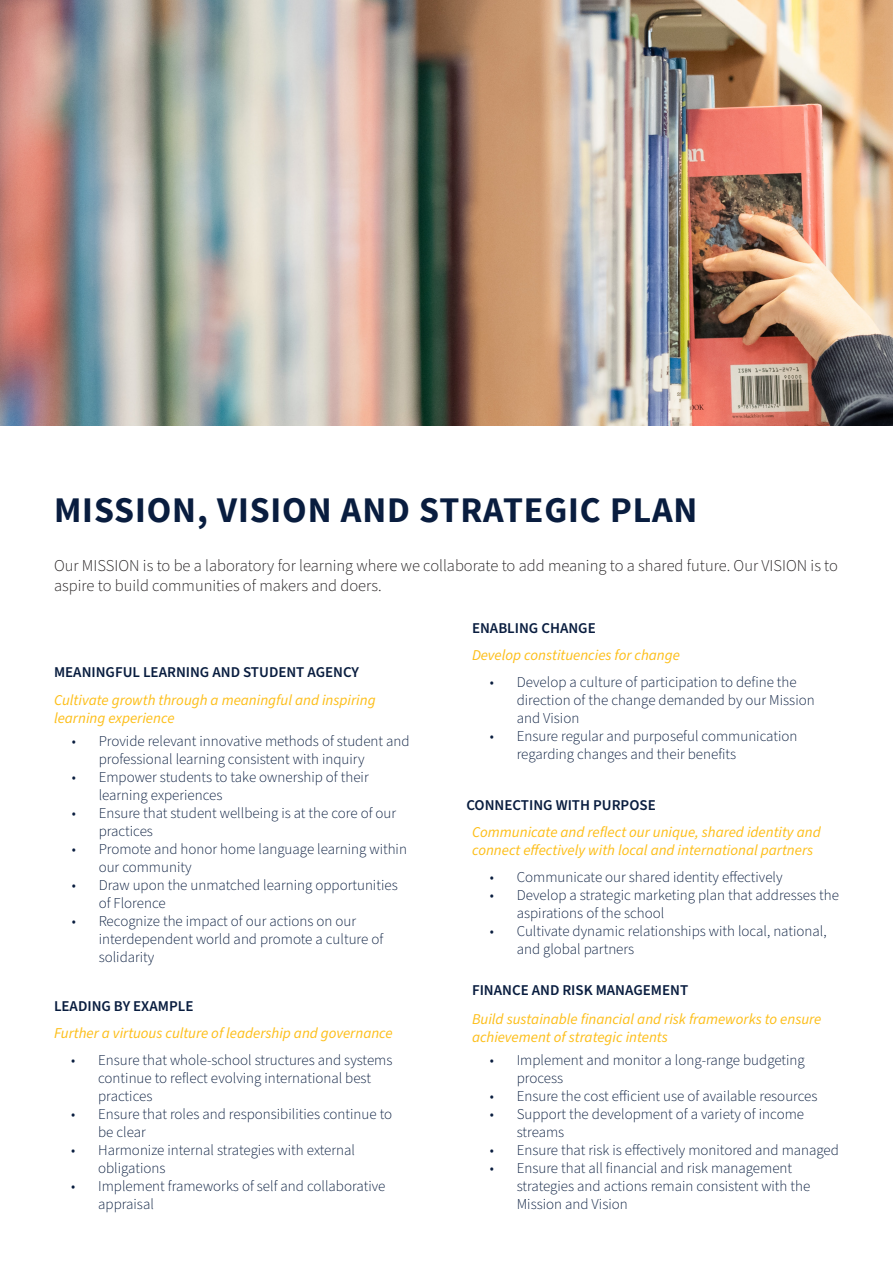
<style>
.page{position:relative;width:893px;height:1263px;background:#fff}
.page>*{position:absolute;margin:0;border:0;box-sizing:border-box;transform-origin:0 0}
.t1{font:700 36px "Source Sans Pro";letter-spacing:.025em;color:#091d3f}
.t2{font:300 16.5px/19.8px "Source Sans Pro";color:#231f20}
.t3{font:300 15px/18px "Source Sans Pro";color:#091d3f}
.t4{font:italic 15px/18px "Source Sans Pro";color:#fdbe18}
.t5{font:600 15px "Source Sans Pro";color:#091d3f}
</style>
<div class="page">
<img style="left:0;top:0;width:893px;height:425px">
<p class="t1" style="left:54px;top:487px;width:645px">MISSION, VISION AND STRATEGIC PLAN</p>
<p class="t2" style="left:54px;top:556px;width:785px">Our MISSION is to be a laboratory for learning where we collaborate to add meaning to a shared future. Our VISION is to aspire to build communities of makers and doers.</p>
<p class="t5" style="left:472px;top:617px;width:125px">ENABLING CHANGE</p>
<p class="t5" style="left:54px;top:662px;width:307px">MEANINGFUL LEARNING AND STUDENT AGENCY</p>
<p class="t4" style="left:54px;top:691px;width:323px">Cultivate growth through a meaningful and inspiring learning experience</p>
<p class="t3" style="left:99px;top:732px;width:312px;text-indent:-27px">• Provide relevant innovative methods of student and professional learning consistent with inquiry</p>
<p class="t3" style="left:99px;top:768px;width:272px;text-indent:-27px">• Empower students to take ownership of their learning experiences</p>
<p class="t3" style="left:99px;top:804px;width:299px;text-indent:-27px">• Ensure that student wellbeing is at the core of our practices</p>
<p class="t3" style="left:99px;top:840px;width:310px;text-indent:-27px">• Promote and honor home language learning within our community</p>
<p class="t3" style="left:99px;top:876px;width:301px;text-indent:-27px">• Draw upon the unmatched learning opportunities of Florence</p>
<p class="t3" style="left:99px;top:912px;width:286px;text-indent:-27px">• Recognize the impact of our actions on our interdependent world and promote a culture of solidarity</p>
<p class="t5" style="left:54px;top:995px;width:141px">LEADING BY EXAMPLE</p>
<p class="t4" style="left:54px;top:1025px;width:340px">Further a virtuous culture of leadership and governance</p>
<p class="t3" style="left:98px;top:1051px;width:296px;text-indent:-27px">• Ensure that whole-school structures and systems continue to reflect evolving international best practices</p>
<p class="t3" style="left:98px;top:1105px;width:295px;text-indent:-27px">• Ensure that roles and responsibilities continue to be clear</p>
<p class="t3" style="left:98px;top:1141px;width:258px;text-indent:-27px">• Harmonize internal strategies with external obligations</p>
<p class="t3" style="left:98px;top:1177px;width:289px;text-indent:-27px">• Implement frameworks of self and collaborative appraisal</p>
<p class="t4" style="left:472px;top:647px;width:210px">Develop constituencies for change</p>
<p class="t3" style="left:517px;top:673px;width:299px;text-indent:-27px">• Develop a culture of participation to define the direction of the change demanded by our Mission and Vision</p>
<p class="t3" style="left:517px;top:727px;width:282px;text-indent:-27px">• Ensure regular and purposeful communication regarding changes and their benefits</p>
<p class="t5" style="left:466px;top:795px;width:191px">CONNECTING WITH PURPOSE</p>
<p class="t4" style="left:472px;top:823px;width:350px">Communicate and reflect our unique, shared identity and connect effectively with local and international partners</p>
<p class="t3" style="left:490px;top:869px;width:294px">• Communicate our shared identity effectively</p>
<p class="t3" style="left:517px;top:887px;width:324px;text-indent:-27px">• Develop a strategic marketing plan that addresses the aspirations of the school</p>
<p class="t3" style="left:517px;top:923px;width:311px;text-indent:-27px">• Cultivate dynamic relationships with local, national, and global partners</p>
<p class="t5" style="left:472px;top:980px;width:218px">FINANCE AND RISK MANAGEMENT</p>
<p class="t4" style="left:472px;top:1010px;width:351px">Build sustainable financial and risk frameworks to ensure achievement of strategic intents</p>
<p class="t3" style="left:517px;top:1051px;width:290px;text-indent:-27px">• Implement and monitor a long-range budgeting process</p>
<p class="t3" style="left:490px;top:1087px;width:329px">• Ensure the cost efficient use of available resources</p>
<p class="t3" style="left:517px;top:1105px;width:289px;text-indent:-27px">• Support the development of a variety of income streams</p>
<p class="t3" style="left:490px;top:1141px;width:351px">• Ensure that risk is effectively monitored and managed</p>
<p class="t3" style="left:517px;top:1159px;width:295px;text-indent:-27px">• Ensure that all financial and risk management strategies and actions remain consistent with the<br>Mission and Vision</p>
</div>
